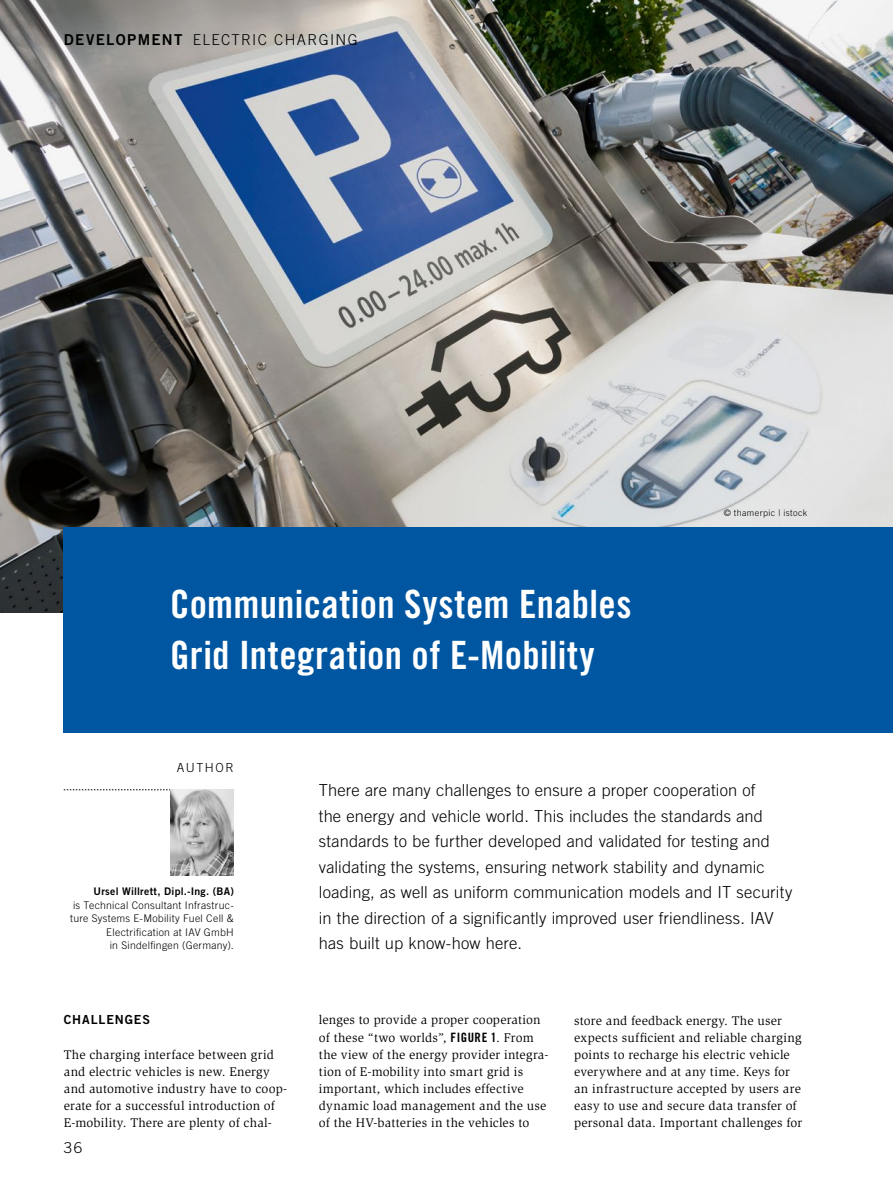
<style>
.page{position:relative;width:893px;height:1187px;background:#fff}
.page>*{position:absolute;margin:0;border:0;box-sizing:border-box;transform-origin:0 0}
.t1{font:39px/50.7px "Trade Gothic LT Std Bd Cn 20";letter-spacing:.01em;color:#fff}
.t2{font:300 16.5px/25.5px "Trade Gothic LT Std";letter-spacing:.01em;color:#000}
.t3{font:300 15px "Trade Gothic LT Std";letter-spacing:.095em;color:#000}
.t4{font:12.9px/17.1px "Slimbach Std";letter-spacing:.015em;color:#000}
.t5{font:12.45px "Trade Gothic LT Std Bd 2";letter-spacing:.07em;color:#000}
.t6{font:300 12.45px "Trade Gothic LT Std";color:#000}
.t7{font:300 10.5px/13.5px "Trade Gothic LT Std";letter-spacing:.025em;color:#000;text-align:right}
.t8{font:10.5px "Trade Gothic LT Std Bd 2";letter-spacing:.02em;color:#000}
.t9{font:300 9px "Trade Gothic LT Std";letter-spacing:.04em;color:#000}
.s1{font-family:"Trade Gothic LT Std Bd 2";font-weight:400}
.s2{font-family:"Trade Gothic LT Std Bd Cn 20"}
</style>
<div class="page">
<img style="left:0;top:0;width:893px;height:612px">
<div style="left:64px;top:527px;width:829px;height:205px;background:#0056a1"></div>
<svg style="left:64px;top:789px;width:170px;height:1px"></svg>
<img style="left:170px;top:790px;width:64px;height:85px">
<p class="t3" style="left:64px;top:31px;width:295px"><span class="s1">DEVELOPMENT</span> ELECTRIC CHARGING</p>
<h1 class="t1" style="left:170px;top:579px;width:463px">Communication System Enables<br>Grid Integration of E-Mobility</h1>
<p class="t6" style="left:177px;top:760px;width:58px">AUTHOR</p>
<p class="t9" style="left:724px;top:508px;width:85px">© thamerpic | istock</p>
<p class="t8" style="left:94px;top:885px;width:142px">Ursel Willrett, Dipl.-Ing. (BA)</p>
<p class="t7" style="left:70px;top:898px;width:165px">is Technical Consultant Infrastruc&shy;ture Systems E-Mobility Fuel Cell &amp;<br>Electrification at IAV GmbH<br>in Sindelfingen (Germany).</p>
<p class="t5" style="left:64px;top:1012px;width:88px">CHALLENGES</p>
<p class="t4" style="left:64px;top:1045px;width:225px">The charging interface between grid and electric vehicles is new. Energy and automotive industry have to coop&shy;erate for a successful introduction of E-mobility. There are plenty of chal-</p>
<p class="t3" style="left:64px;top:1138px;width:20px">36</p>
<p class="t2" style="left:319px;top:777px;width:475px">There are many challenges to ensure a proper cooperation of<br>the energy and vehicle world. This includes the standards and standards to be further developed and validated for testing and validating the systems, ensuring network stability and dynamic loading, as well as uniform communication models and IT security in the direction of a significantly improved user friendliness. IAV has built up know-how here.</p>
<p class="t4" style="left:319px;top:1011px;width:231px">lenges to provide a proper cooperation of these “two worlds”, <span class="s2">FIGURE 1</span>. From the view of the energy provider integra&shy;tion of E-mobility into smart grid is important, which includes effective dynamic load management and the use of the HV-batteries in the vehicles to</p>
<p class="t4" style="left:574px;top:1011px;width:230px">store and feedback energy. The user expects sufficient and reliable charging points to recharge his electric vehicle everywhere and at any time. Keys for an infrastructure accepted by users are easy to use and secure data transfer of personal data. Important challenges for</p>
</div>
